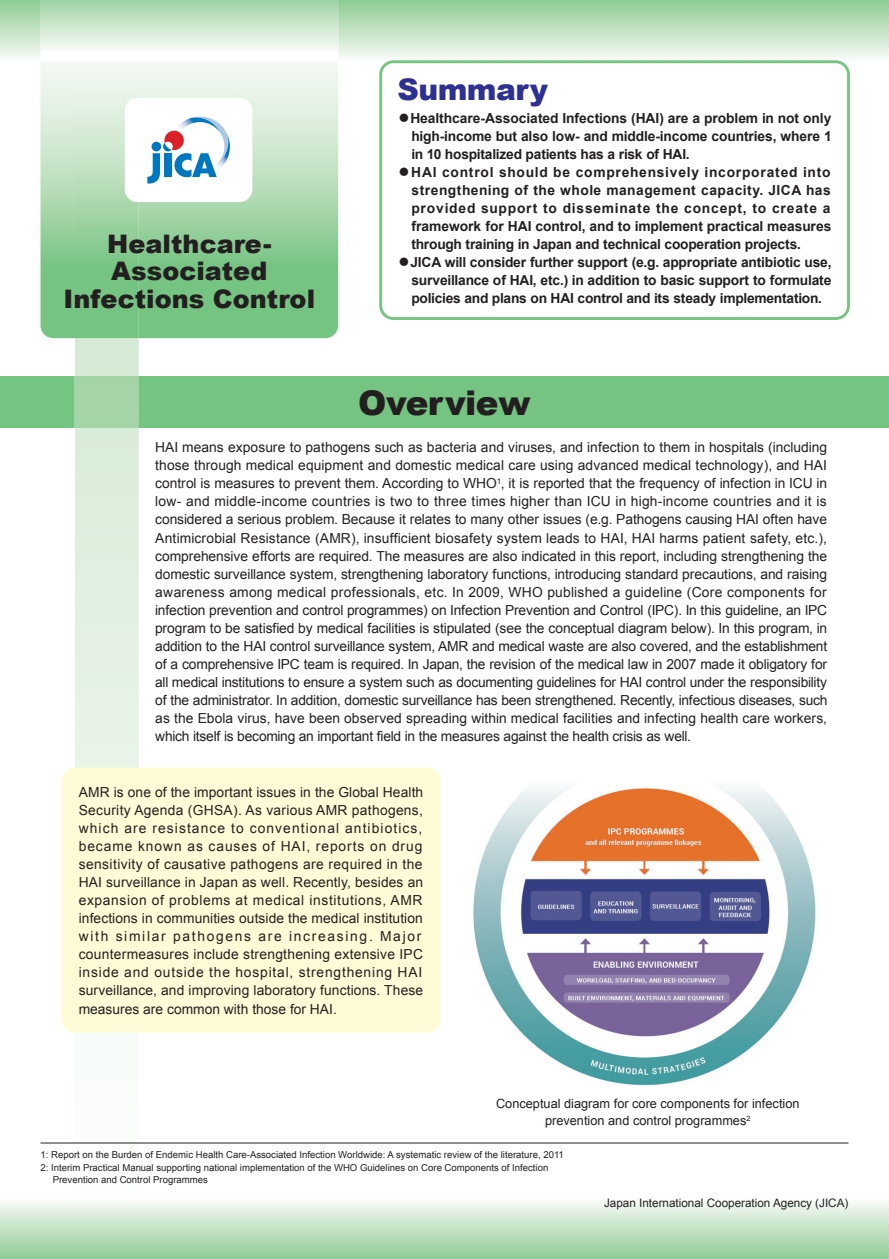
<style>
.page{position:relative;width:889px;height:1259px;background:#fff}
.page>*{position:absolute;margin:0;border:0;box-sizing:border-box;transform-origin:0 0}
.t1{font:900 34.05px "Arial";letter-spacing:-.015em;color:#231f20}
.t2{font:900 29.7px "Arial";letter-spacing:-.02em;color:#2e3092}
.t3{font:900 25.5px/27.6px "Arial";color:#231f20;text-align:center}
.t4{font:13.8px/18px "Arial";letter-spacing:.02em;color:#231f20}
.t5{font:700 13.8px/17.9px "Arial";letter-spacing:-.015em;color:#231f20;text-align:justify}
.t6{font:12.75px/17px "Arial";color:#231f20;text-align:center}
.t7{font:11.7px "Arial";color:#231f20}
.t8{font:9.6px "Arial";color:#231f20}
.s1{font-family:"Gothic BBB Pr 6 N";font-weight:500}
</style>
<div class="page">
<div style="left:0;top:376px;width:889px;height:51px;background:#76c482"></div>
<div style="left:0;top:1197px;width:889px;height:62px;background:linear-gradient(to bottom,#fefdfc,#91cc96)"></div>
<svg style="left:0;top:0;width:889px;height:58px;background:#c4e3c6"></svg>
<div style="left:379px;top:60px;width:471px;height:260px;border:3px solid #76c482;border-radius:13px"></div>
<svg style="left:147px;top:117px;width:81px;height:66px"></svg>
<img style="left:75px;top:98px;width:64px;height:1045px">
<div style="left:75px;top:376px;width:64px;height:51px;background:#a4d4a8"></div>
<img style="left:41px;top:199px;width:297px;height:139px">
<img style="left:41px;top:62px;width:50px;height:138px">
<img style="left:41px;top:0;width:297px;height:50px">
<img style="left:239px;top:62px;width:99px;height:138px">
<img style="left:176px;top:118px;width:44px;height:14px">
<img style="left:214px;top:135px;width:16px;height:35px">
<div style="left:62px;top:768px;width:378px;height:264px;background:#fffbd6;border-radius:13px"></div>
<hr style="left:40px;top:1143px;width:808px;height:1px;background:#231f20">
<img style="left:473px;top:787px;width:343px;height:299px">
<h3 class="t3" style="left:63px;top:229px;width:253px">Healthcare-<br>Associated<br>Infections Control</h3>
<h2 class="t2" style="left:397px;top:68px;width:152px">Summary</h2>
<p class="t5" style="left:411px;top:109px;width:422px;text-indent:-14px"><span class="s1">●</span>Healthcare-Associated Infections (HAI) are a problem in not only high-income but also low- and middle-income countries, where 1 in 10 hospitalized patients has a risk of HAI.</p>
<p class="t5" style="left:411px;top:164px;width:422px;text-indent:-14px"><span class="s1">●</span>HAI control should be comprehensively incorporated into strengthening of the whole management capacity. JICA has provided support to disseminate the concept, to create a framework for HAI control, and to implement practical measures through training in Japan and technical cooperation projects.</p>
<p class="t5" style="left:411px;top:254px;width:422px;text-indent:-14px"><span class="s1">●</span>JICA will consider further support (e.g. appropriate antibiotic use, surveillance of HAI, etc.) in addition to basic support to formulate policies and plans on HAI control and its steady implementation.</p>
<h1 class="t1" style="left:358px;top:378px;width:174px">Overview</h1>
<p class="t4" style="left:155px;top:438px;width:674px;text-align:justify">HAI means exposure to pathogens such as bacteria and viruses, and infection to them in hospitals (including those through medical equipment and domestic medical care using advanced medical technology), and HAI control is measures to prevent them. According to WHO<sup>1</sup>, it is reported that the frequency of infection in ICU in low- and middle-income countries is two to three times higher than ICU in high-income countries and it is considered a serious problem. Because it relates to many other issues (e.g. Pathogens causing HAI often have Antimicrobial Resistance (AMR), insufficient biosafety system leads to HAI, HAI harms patient safety, etc.), comprehensive efforts are required. The measures are also indicated in this report, including strengthening the domestic surveillance system, strengthening laboratory functions, introducing standard precautions, and raising awareness among medical professionals, etc. In 2009, WHO published a guideline (Core components for infection prevention and control programmes) on Infection Prevention and Control (IPC). In this guideline, an IPC program to be satisfied by medical facilities is stipulated (see the conceptual diagram below). In this program, in addition to the HAI control surveillance system, AMR and medical waste are also covered, and the establishment of a comprehensive IPC team is required. In Japan, the revision of the medical law in 2007 made it obligatory for all medical institutions to ensure a system such as documenting guidelines for HAI control under the responsibility of the administrator. In addition, domestic surveillance has been strengthened. Recently, infectious diseases, such as the Ebola virus, have been observed spreading within medical facilities and infecting health care workers, which itself is becoming an important field in the measures against the health crisis as well.</p>
<p class="t4" style="left:79px;top:783px;width:346px">AMR is one of the important issues in the Global Health Security Agenda (GHSA). As various AMR pathogens, which are resistance to conventional antibiotics, became known as causes of HAI, reports on drug sensitivity of causative pathogens are required in the HAI surveillance in Japan as well. Recently, besides an expansion of problems at medical institutions, AMR infections in communities outside the medical institution with similar pathogens are increasing. Major countermeasures include strengthening extensive IPC inside and outside the hospital, strengthening HAI surveillance, and improving laboratory functions. These measures are common with those for HAI.</p>
<p class="t6" style="left:496px;top:1095px;width:305px">Conceptual diagram for core components for infection prevention and control programmes<sup>2</sup></p>
<p class="t8" style="left:40px;top:1148px;width:525px">1: Report on the Burden of Endemic Health Care-Associated Infection Worldwide: A systematic review of the literature, 2011</p>
<p class="t8" style="left:40px;top:1161px;width:509px">2: Interim Practical Manual supporting national implementation of the WHO Guidelines on Core Components of Infection</p>
<p class="t8" style="left:53px;top:1173px;width:157px">Prevention and Control Programmes</p>
<p class="t7" style="left:604px;top:1195px;width:246px">Japan International Cooperation Agency (JICA)</p>
</div>
